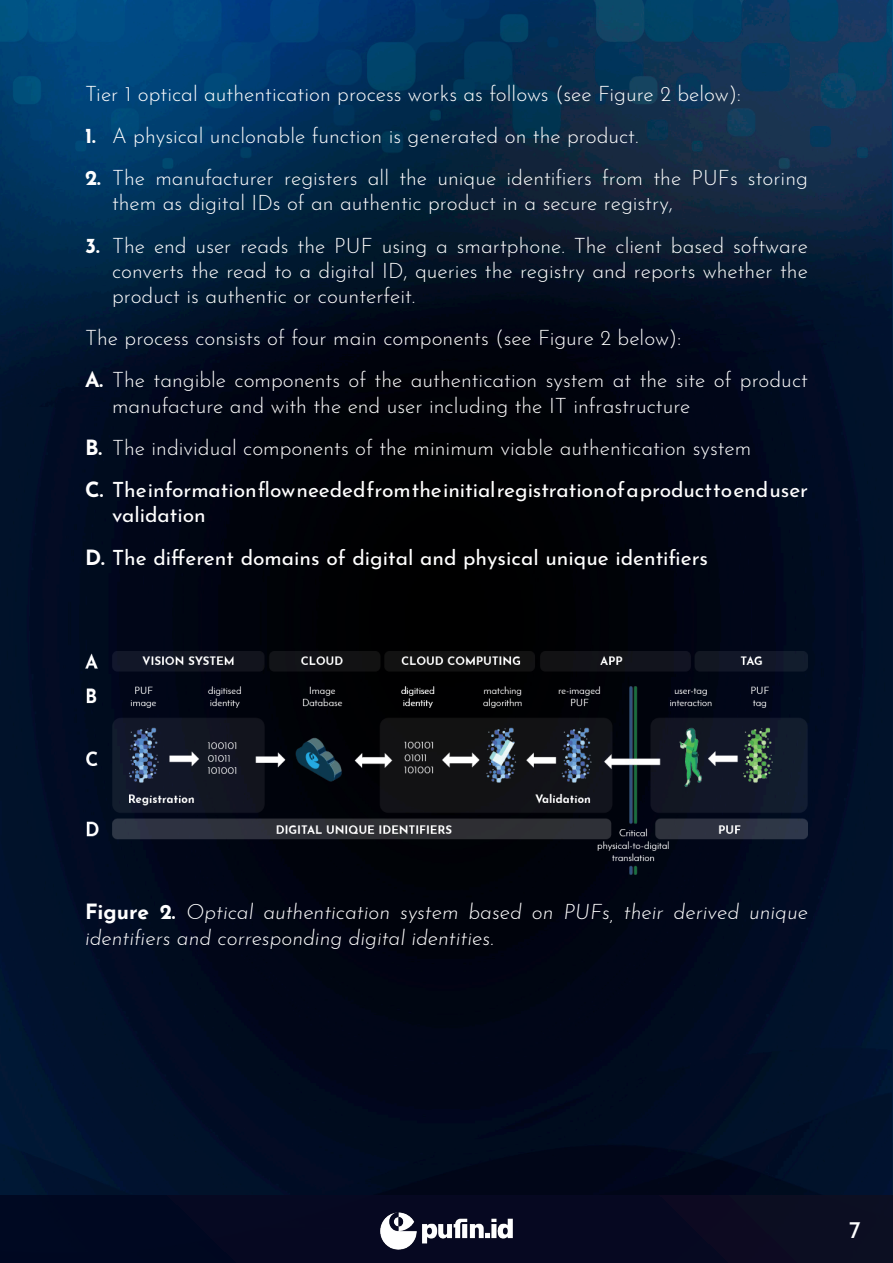
<style>
.page{position:relative;width:893px;height:1263px;background:#fff}
.page>*{position:absolute;margin:0;border:0;box-sizing:border-box;transform-origin:0 0}
.t1{font:24px "Josefin Sans";color:#fff}
.t2{font:300 21px/25.2px "Josefin Sans";color:#fff}
.t3{font:italic 300 21px/25.2px "Josefin Sans";color:#fff}
.t4{font:21px/42.2px "Josefin Sans";color:#fff}
.s1{font-weight:700}
.s2{font-weight:400}
.s3{font-weight:700;font-style:normal}
</style>
<div class="page">
<img style="left:0;top:0;width:893px;height:1196px">
<div style="left:0;top:1196px;width:893px;height:67px;background:#060821"></div>
<img style="left:380px;top:1212px;width:133px;height:38px">
<hr style="left:892px;top:1196px;width:1px;height:67px;background:#0c0f23">
<img style="left:85px;top:651px;width:723px;height:223px">
<p class="t2" style="left:85px;top:79px;width:657px">Tier 1 optical authentication process works as follows (see Figure 2 below):</p>
<p class="t2" style="left:85px;top:121px;width:555px"><span class="s1">1.</span> A physical unclonable function is generated on the product.</p>
<p class="t2" style="left:112px;top:163px;width:697px;text-indent:-27px"><span class="s1">2.</span> The manufacturer registers all the unique identifiers from the PUFs storing them as digital IDs of an authentic product in a secure registry,</p>
<p class="t2" style="left:112px;top:231px;width:697px;text-align:justify;text-indent:-27px"><span class="s1">3.</span> The end user reads the PUF using a smartphone. The client based software converts the read to a digital ID, queries the registry and reports whether the product is authentic or counterfeit.</p>
<p class="t2" style="left:85px;top:315px;width:724px;line-height:42.2px">The process consists of four main components (see Figure 2 below):<br><span class="s1">A.</span> The tangible components of the authentication system at the site of product</p>
<p class="t2" style="left:85px;top:382px;width:725px;line-height:42.2px;text-indent:27px">manufacture and with the end user including the IT infrastructure<br><span class="s1">B.</span> The individual components of the minimum viable authentication system<br><span class="s1">C.</span> <span class="s2">The information flow needed from the initial registration of a product to end user</span></p>
<p class="t4" style="left:85px;top:491px;width:625px;text-indent:27px">validation<br><span class="s1">D.</span> The different domains of digital and physical unique identifiers</p>
<p class="t3" style="left:85px;top:898px;width:724px"><span class="s3">Figure 2.</span> Optical authentication system based on PUFs, their derived unique identifiers and corresponding digital identities.</p>
<p class="t1" style="left:849px;top:1210px;width:13px">7</p>
</div>
